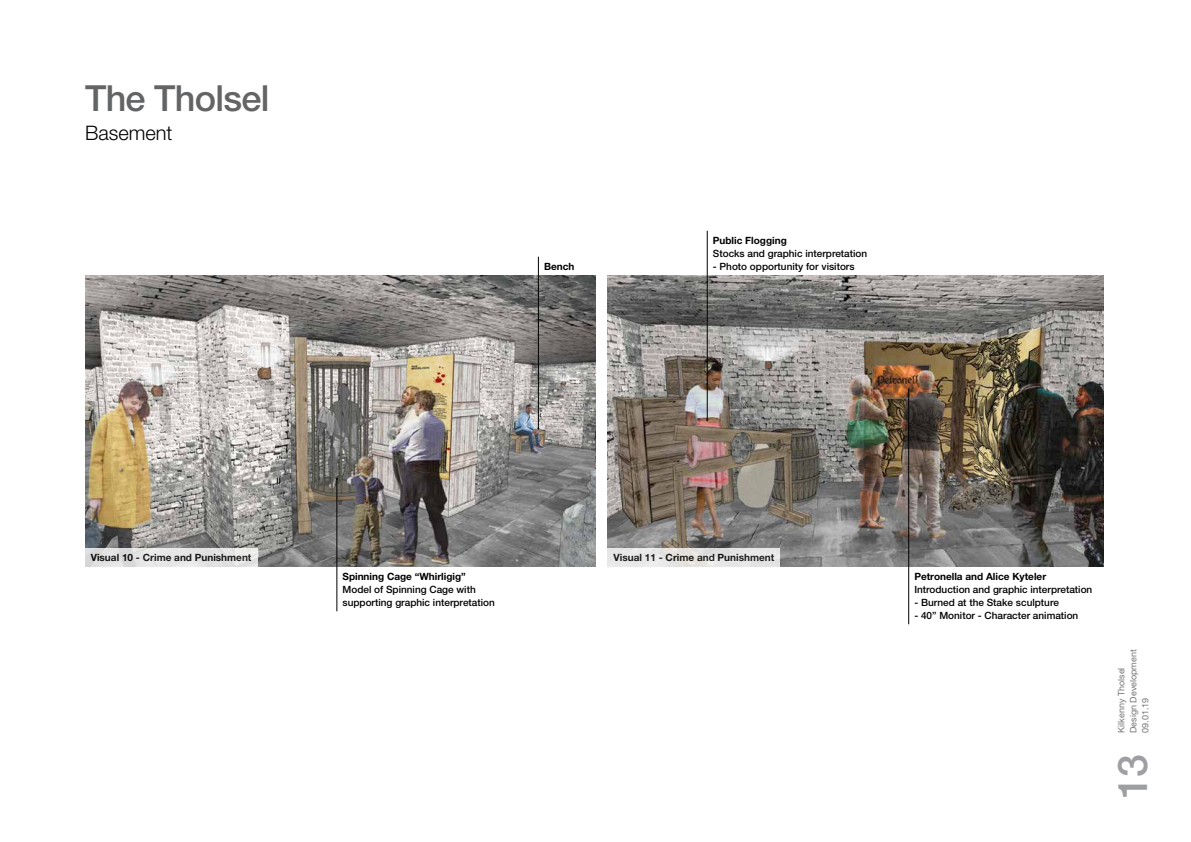
<style>
.page{position:relative;width:1191px;height:842px;background:#fff}
.page>*{position:absolute;margin:0;border:0;box-sizing:border-box;transform-origin:0 0}
.t1{font:500 41px "Helvetica Neue LT Std";color:#9d9fa2}
.t2{font:500 36px "Helvetica Neue LT Std";letter-spacing:-.02em;color:#636466}
.t3{font:300 20px "Helvetica Neue LT Std";color:#000}
.t4{font:500 10px/13px "Helvetica Neue LT Std";color:#000}
.t5{font:700 10px "Helvetica Neue LT Std";color:#000}
.t6{font:9px/12px "Helvetica Neue LT Std";color:#76777a}
</style>
<div class="page">
<img style="left:85px;top:275px;width:510px;height:292px">
<img style="left:608px;top:275px;width:495px;height:292px">
<div style="left:85px;top:548px;width:172px;height:19px;background:linear-gradient(to right,#dedfdf,#e9e8e8)"></div>
<div style="left:608px;top:548px;width:172px;height:19px;background:#e7e7e6"></div>
<hr style="left:908px;top:389px;width:1px;height:235px;background:#000">
<hr style="left:707px;top:231px;width:1px;height:189px;background:#000">
<hr style="left:336px;top:479px;width:1px;height:132px;background:#000">
<hr style="left:538px;top:257px;width:1px;height:171px;background:#000">
<h2 class="t2" style="left:85px;top:76px;width:186px">The Tholsel</h2>
<h3 class="t3" style="left:85px;top:121px;width:89px">Basement</h3>
<p class="t5" style="left:544px;top:260px;width:32px">Bench</p>
<p class="t5" style="left:713px;top:234px;width:75px">Public Flogging</p>
<p class="t4" style="left:713px;top:246px;width:156px">Stocks and graphic interpretation</p>
<p class="t4" style="left:713px;top:259px;width:143px">- Photo opportunity for visitors</p>
<p class="t5" style="left:91px;top:551px;width:162px">Visual 10 - Crime and Punishment</p>
<p class="t5" style="left:613px;top:551px;width:162px">Visual 11 - Crime and Punishment</p>
<p class="t5" style="left:342px;top:570px;width:125px">Spinning Cage “Whirligig”</p>
<p class="t4" style="left:342px;top:582px;width:154px">Model of Spinning Cage with supporting graphic interpretation</p>
<p class="t5" style="left:914px;top:570px;width:133px">Petronella and Alice Kyteler</p>
<p class="t4" style="left:914px;top:582px;width:179px">Introduction and graphic interpretation</p>
<p class="t4" style="left:914px;top:595px;width:146px">- Burned at the Stake sculpture</p>
<p class="t4" style="left:914px;top:608px;width:165px">- 40” Monitor - Character animation</p>
<p class="t6" style="left:1115px;top:733px;width:85px;rotate:-90deg">Kilkenny Tholsel<br>Design Development<br>09.01.19</p>
<h1 class="t1" style="left:1108px;top:799px;width:46px;rotate:-90deg">13</h1>
</div>
